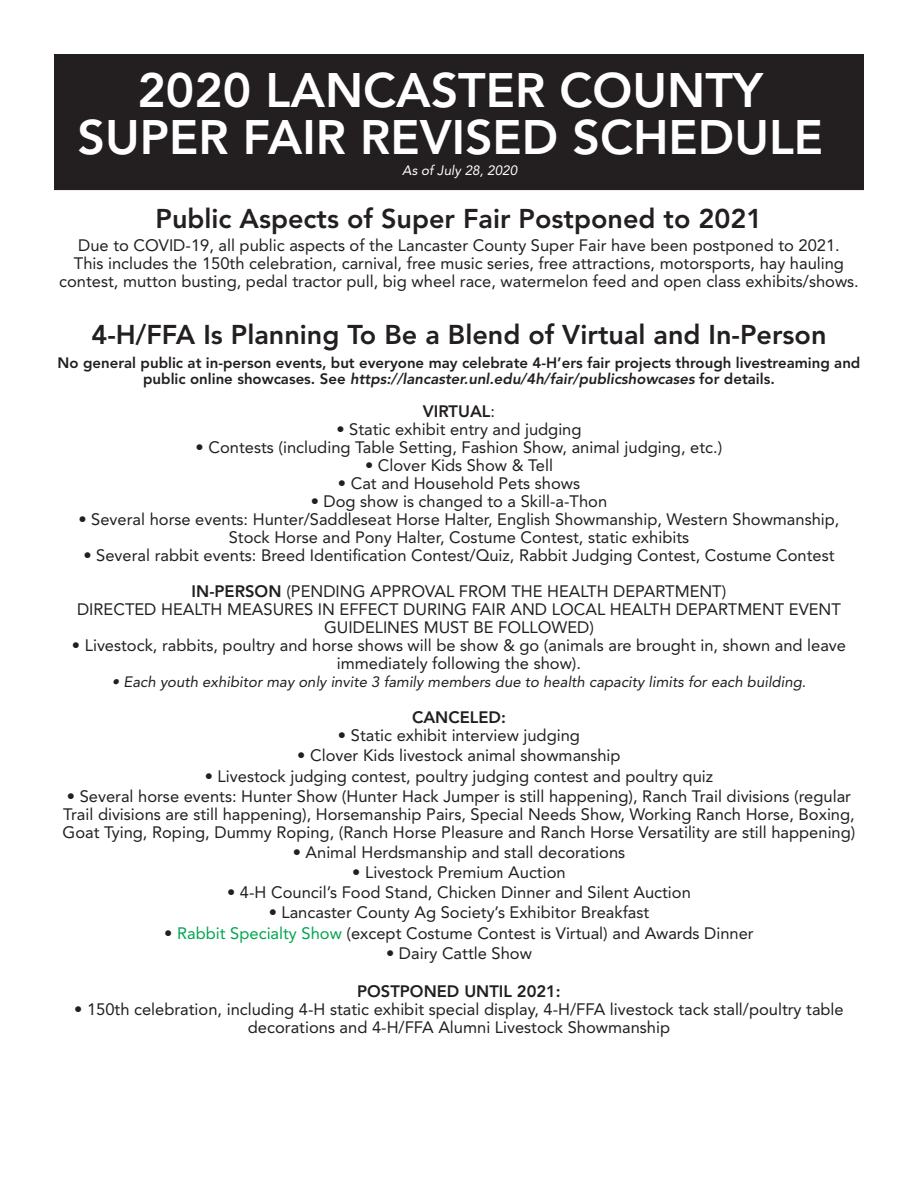
<style>
.page{position:relative;width:918px;height:1188px;background:#fff}
.page>*{position:absolute;margin:0;border:0;box-sizing:border-box;transform-origin:0 0}
.lot_heading{font:800 48px "Avenir LT Std";color:#fff}
.t1{font:800 27px "Avenir LT Std";color:#231f20}
.t2{font:16.5px/18px "Avenir LT Std";color:#231f20;text-align:center}
.t3{font:800 16.5px "Avenir LT Std";color:#231f20}
.t4{font:800 15px/16.5px "Avenir LT Std";color:#231f20;text-align:center}
.t5{font:italic 15px "Avenir LT Std";color:#231f20}
.t6{font:italic 13.5px "Avenir LT Std";color:#fff}
.s1{font-style:italic}
.s2{font-weight:400}
.s3{font-weight:800}
.s4{color:#00a54f}
</style>
<div class="page">
<div style="left:55px;top:55px;width:808px;height:134px;background:#231f20"></div>
<div style="left:54px;top:54px;width:810px;height:136px;border:2px solid #231f20"></div>
<p class="lot_heading" style="left:138px;top:62px;width:627px">2020 LANCASTER COUNTY</p>
<p class="lot_heading" style="left:77px;top:109px;width:747px">SUPER FAIR REVISED SCHEDULE</p>
<p class="t6" style="left:402px;top:162px;width:117px">As of July 28, 2020</p>
<p class="t1" style="left:156px;top:203px;width:608px">Public Aspects of Super Fair Postponed to 2021</p>
<p class="t2" style="left:59px;top:237px;width:801px">Due to COVID-19, all public aspects of the Lancaster County Super Fair have been postponed to 2021.<br>This includes the 150th celebration, carnival, free music series, free attractions, motorsports, hay hauling contest, mutton busting, pedal tractor pull, big wheel race, watermelon feed and open class exhibits/shows.</p>
<p class="t1" style="left:91px;top:319px;width:737px">4-H/FFA Is Planning To Be a Blend of Virtual and In-Person</p>
<p class="t4" style="left:58px;top:354px;width:804px">No general public at in-person events, but everyone may celebrate 4-H’ers fair projects through livestreaming and public online showcases. See <span class="s1">https://lancaster.unl.edu/4h/fair/publicshowcases</span> for details.</p>
<p class="t3" style="left:423px;top:402px;width:74px">VIRTUAL<span class="s2">:</span></p>
<p class="t2" style="left:336px;top:421px;width:247px">• Static exhibit entry and judging</p>
<p class="t2" style="left:196px;top:439px;width:528px">• Contests (including Table Setting, Fashion Show, animal judging, etc.)</p>
<p class="t2" style="left:365px;top:457px;width:189px">• Clover Kids Show &amp; Tell</p>
<p class="t2" style="left:338px;top:475px;width:244px">• Cat and Household Pets shows</p>
<p class="t2" style="left:311px;top:493px;width:298px">• Dog show is changed to a Skill-a-Thon</p>
<p class="t2" style="left:78px;top:511px;width:763px">• Several horse events: Hunter/Saddleseat Horse Halter, English Showmanship, Western Showmanship,<br>Stock Horse and Pony Halter, Costume Contest, static exhibits</p>
<p class="t2" style="left:83px;top:547px;width:753px">• Several rabbit events: Breed Identification Contest/Quiz, Rabbit Judging Contest, Costume Contest</p>
<p class="t2" style="left:77px;top:583px;width:765px"><span class="s3">IN-PERSON</span> (PENDING APPROVAL FROM THE HEALTH DEPARTMENT)<br>DIRECTED HEALTH MEASURES IN EFFECT DURING FAIR AND LOCAL HEALTH DEPARTMENT EVENT<br>GUIDELINES MUST BE FOLLOWED)</p>
<p class="t2" style="left:72px;top:637px;width:776px">• Livestock, rabbits, poultry and horse shows will be show &amp; go (animals are brought in, shown and leave immediately following the show).</p>
<p class="t5" style="left:112px;top:673px;width:696px">• Each youth exhibitor may only invite 3 family members due to health capacity limits for each building.</p>
<p class="t3" style="left:412px;top:708px;width:95px">CANCELED:</p>
<p class="t2" style="left:338px;top:727px;width:244px">• Static exhibit interview judging</p>
<p class="t2" style="left:297px;top:747px;width:325px">• Clover Kids livestock animal showmanship</p>
<p class="t2" style="left:205px;top:767px;width:510px">• Livestock judging contest, poultry judging contest and poultry quiz</p>
<p class="t2" style="left:63px;top:787px;width:794px;text-align:left">• Several horse events: Hunter Show (Hunter Hack Jumper is still happening), Ranch Trail divisions (regular<br>Trail divisions are still happening), Horsemanship Pairs, Special Needs Show, Working Ranch Horse, Boxing,<br>Goat Tying, Roping, Dummy Roping, (Ranch Horse Pleasure and Ranch Horse Versatility are still happening)</p>
<p class="t2" style="left:293px;top:843px;width:334px">• Animal Herdsmanship and stall decorations</p>
<p class="t2" style="left:352px;top:863px;width:215px">• Livestock Premium Auction</p>
<p class="t2" style="left:227px;top:884px;width:465px">• 4-H Council’s Food Stand, Chicken Dinner and Silent Auction</p>
<p class="t2" style="left:269px;top:904px;width:382px">• Lancaster County Ag Society’s Exhibitor Breakfast</p>
<p class="t2" style="left:164px;top:924px;width:591px">• <span class="s4">Rabbit Specialty Show</span> (except Costume Contest is Virtual) and Awards Dinner</p>
<p class="t2" style="left:386px;top:944px;width:147px">• Dairy Cattle Show</p>
<p class="t3" style="left:357px;top:981px;width:205px">POSTPONED UNTIL 2021:</p>
<p class="t2" style="left:74px;top:1000px;width:771px">• 150th celebration, including 4-H static exhibit special display, 4-H/FFA livestock tack stall/poultry table decorations and 4-H/FFA Alumni Livestock Showmanship</p>
</div>
